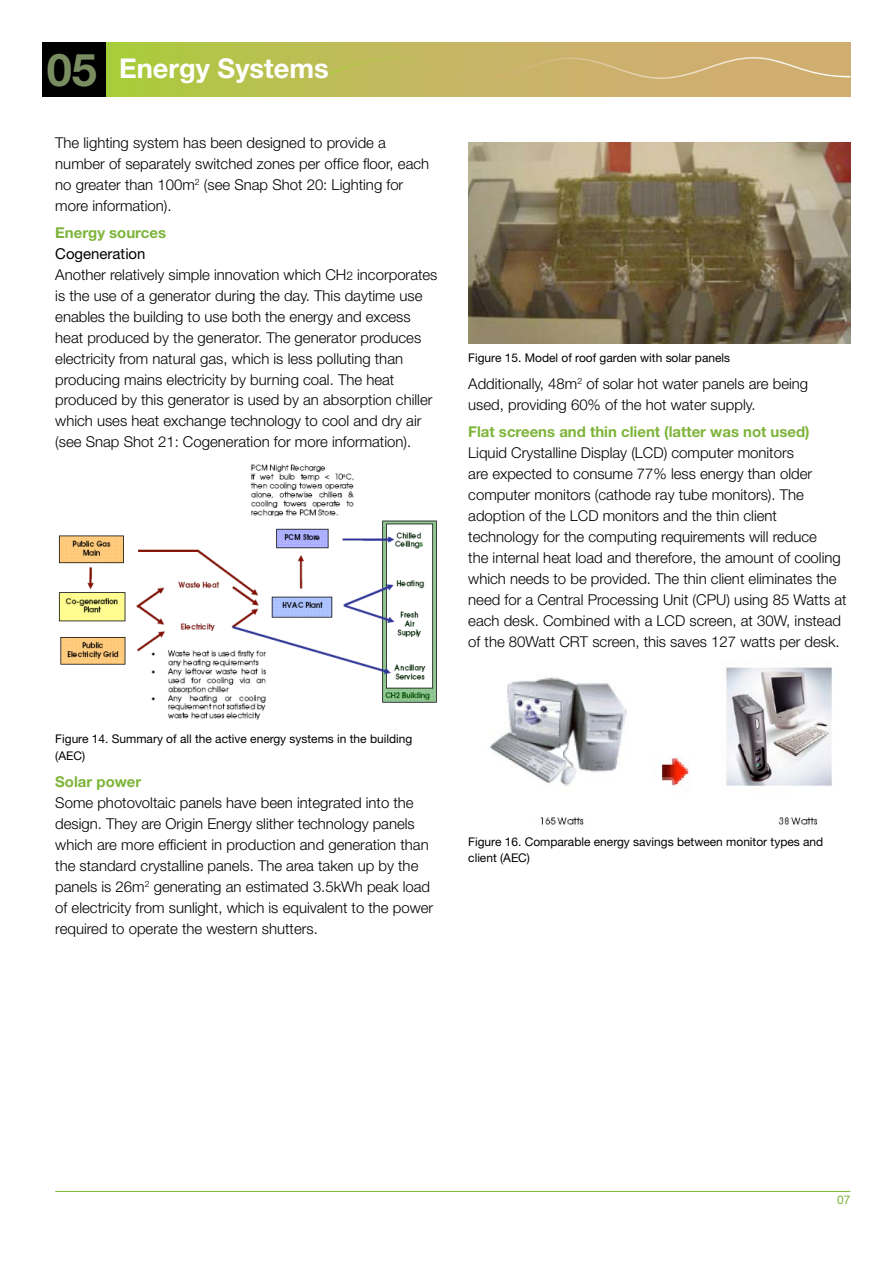
<style>
.page{position:relative;width:893px;height:1263px;background:#fff}
.page>*{position:absolute;margin:0;border:0;box-sizing:border-box;transform-origin:0 0}
.t1{font:700 27.3px "Helvetica Neue";color:#fff}
.t2{font:300 15px/21px "Helvetica Neue";color:#000}
.t3{font:700 15px "Helvetica Neue";color:#7db439}
.t4{font:12px/16.5px "Helvetica Neue";color:#000}
.t5{font:12px "Helvetica Neue";color:#7db439}
.s1{font-size:45.3px;color:#798d61}
.s2{font-weight:400}
.s3{font-size:12px}
</style>
<div class="page">
<hr style="left:55px;top:1191px;width:795px;height:1px;background:#7db439">
<div style="left:106px;top:43px;width:744px;height:54px;background:linear-gradient(to right,#b0c744,#d7a87b)"></div>
<svg style="left:329px;top:57px;width:521px;height:22px;background:#cbb46c"></svg>
<div style="left:43px;top:43px;width:63px;height:54px;background:#000"></div>
<img style="left:58px;top:464px;width:379px;height:256px">
<img style="left:468px;top:142px;width:382px;height:202px">
<img style="left:490px;top:667px;width:342px;height:162px">
<h1 class="t1" style="left:47px;top:52px;width:284px"><span class="s1">05</span> Energy Systems</h1>
<p class="t2" style="left:55px;top:132px;width:375px">The lighting system has been designed to provide a number of separately switched zones per office floor, each no greater than 100m<sup>2</sup> (see Snap Shot 20: Lighting for more information).</p>
<p class="t3" style="left:55px;top:223px;width:112px">Energy sources</p>
<p class="t2" style="left:55px;top:243px;width:384px"><span class="s2">Cogeneration<br></span>Another relatively simple innovation which CH<span class="s3">2</span> incorporates is the use of a generator during the day. This daytime use enables the building to use both the energy and excess heat produced by the generator. The generator produces electricity from natural gas, which is less polluting than producing mains electricity by burning coal. The heat produced by this generator is used by an absorption chiller which uses heat exchange technology to cool and dry air (see Snap Shot 21: Cogeneration for more information).</p>
<p class="t4" style="left:468px;top:349px;width:263px">Figure 15. Model of roof garden with solar panels</p>
<p class="t2" style="left:468px;top:373px;width:342px">Additionally, 48m<sup>2</sup> of solar hot water panels are being used, providing 60% of the hot water supply.</p>
<p class="t3" style="left:468px;top:423px;width:343px">Flat screens and thin client (latter was not used)</p>
<p class="t2" style="left:468px;top:442px;width:380px">Liquid Crystalline Display (LCD) computer monitors<br>are expected to consume 77% less energy than older computer monitors (cathode ray tube monitors). The adoption of the LCD monitors and the thin client technology for the computing requirements will reduce<br>the internal heat load and therefore, the amount of cooling which needs to be provided. The thin client eliminates the need for a Central Processing Unit (CPU) using 85 Watts at each desk. Combined with a LCD screen, at 30W, instead of the 80Watt CRT screen, this saves 127 watts per desk.</p>
<p class="t4" style="left:55px;top:731px;width:359px">Figure 14. Summary of all the active energy systems in the building (AEC)</p>
<p class="t3" style="left:55px;top:772px;width:88px">Solar power</p>
<p class="t2" style="left:55px;top:792px;width:380px">Some photovoltaic panels have been integrated into the design. They are Origin Energy slither technology panels which are more efficient in production and generation than the standard crystalline panels. The area taken up by the panels is 26m<sup>2</sup> generating an estimated 3.5kWh peak load of electricity from sunlight, which is equivalent to the power required to operate the western shutters.</p>
<p class="t4" style="left:468px;top:833px;width:357px">Figure 16. Comparable energy savings between monitor types and client (AEC)</p>
<p class="t5" style="left:837px;top:1193px;width:15px">07</p>
</div>
